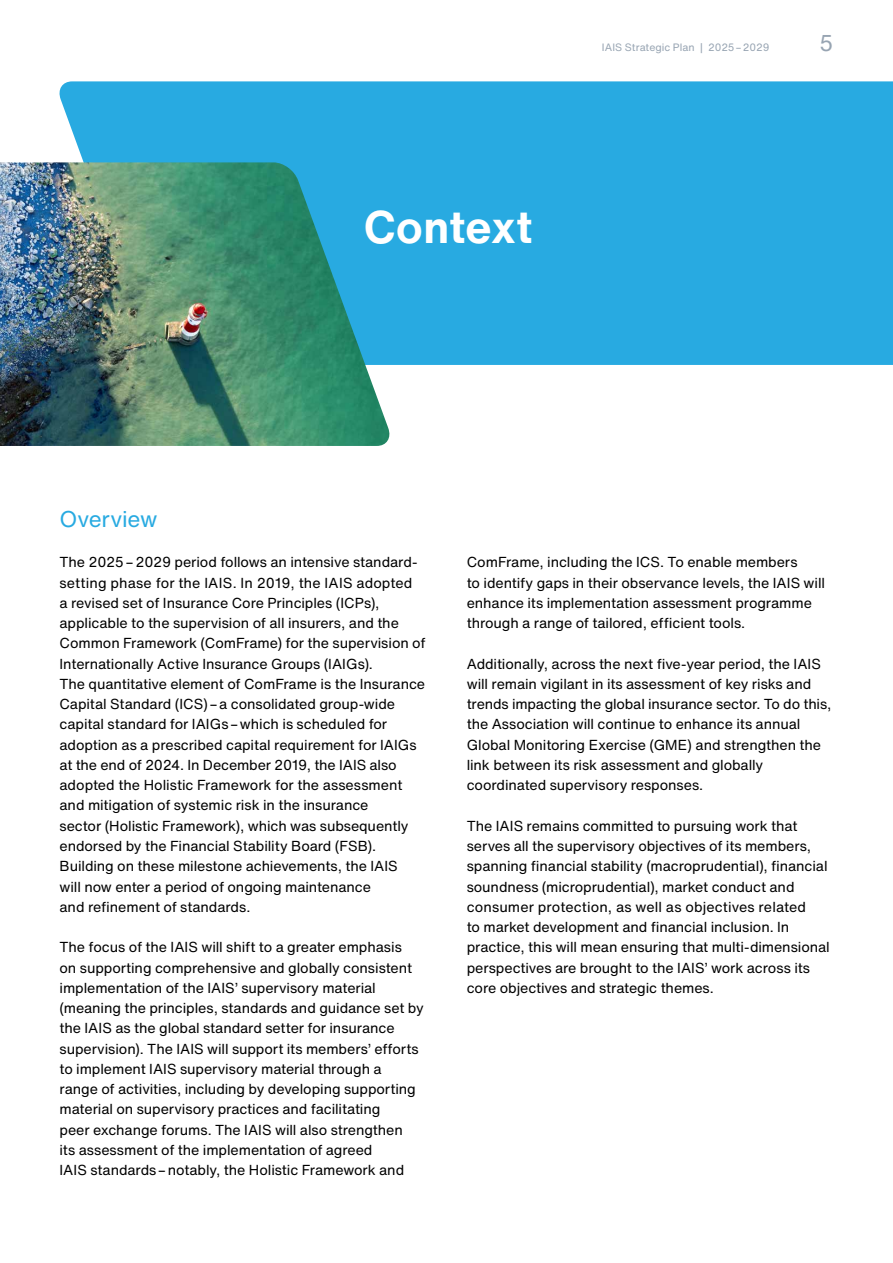
<style>
.page{position:relative;width:893px;height:1263px;background:#fff}
.page>*{position:absolute;margin:0;border:0;box-sizing:border-box;transform-origin:0 0}
.t1{font:700 45px "Helvetica Now Text";letter-spacing:.01em;color:#fff}
.t2{font:22.5px "Helvetica Now Text";letter-spacing:-.01em;color:#28aae1}
.t3{font:22.5px "Helvetica Now Text";color:#97a4b2}
.t4{font:14.25px/20.2px "Helvetica Now Text";letter-spacing:-.005em;color:#000}
.t5{font:10.5px "Helvetica Now Text";letter-spacing:.005em;color:#97a4b2}
</style>
<div class="page">
<div style="left:59px;top:81px;width:834px;height:284px;background:#28aae1"></div>
<img style="left:0;top:162px;width:392px;height:284px">
<h1 class="t1" style="left:364px;top:197px;width:170px">Context</h1>
<p class="t5" style="left:602px;top:40px;width:169px">IAIS Strategic Plan | 2025 – 2029</p>
<h2 class="t3" style="left:819px;top:28px;width:16px">5</h2>
<h2 class="t2" style="left:60px;top:504px;width:99px">Overview</h2>
<p class="t4" style="left:60px;top:552px;width:368px">The 2025 – 2029 period follows an intensive standard&shy;setting phase for the IAIS. In 2019, the IAIS adopted<br>a revised set of Insurance Core Principles (ICPs), applicable to the supervision of all insurers, and the Common Framework (ComFrame) for the supervision of Internationally Active Insurance Groups (IAIGs).<br>The quantitative element of ComFrame is the Insurance Capital Standard (ICS) – a consolidated group-wide capital standard for IAIGs – which is scheduled for adoption as a prescribed capital requirement for IAIGs at the end of 2024. In December 2019, the IAIS also adopted the Holistic Framework for the assessment and mitigation of systemic risk in the insurance<br>sector (Holistic Framework), which was subsequently endorsed by the Financial Stability Board (FSB).<br>Building on these milestone achievements, the IAIS<br>will now enter a period of ongoing maintenance<br>and refinement of standards.</p>
<p class="t4" style="left:60px;top:937px;width:366px">The focus of the IAIS will shift to a greater emphasis<br>on supporting comprehensive and globally consistent implementation of the IAIS’ supervisory material (meaning the principles, standards and guidance set by the IAIS as the global standard setter for insurance supervision). The IAIS will support its members’ efforts to implement IAIS supervisory material through a<br>range of activities, including by developing supporting material on supervisory practices and facilitating<br>peer exchange forums. The IAIS will also strengthen<br>its assessment of the implementation of agreed<br>IAIS standards – notably, the Holistic Framework and</p>
<p class="t4" style="left:467px;top:552px;width:360px">ComFrame, including the ICS. To enable members<br>to identify gaps in their observance levels, the IAIS will enhance its implementation assessment programme through a range of tailored, efficient tools.</p>
<p class="t4" style="left:467px;top:654px;width:366px">Additionally, across the next five-year period, the IAIS will remain vigilant in its assessment of key risks and trends impacting the global insurance sector. To do this, the Association will continue to enhance its annual Global Monitoring Exercise (GME) and strengthen the link between its risk assessment and globally coordinated supervisory responses.</p>
<p class="t4" style="left:467px;top:816px;width:365px">The IAIS remains committed to pursuing work that serves all the supervisory objectives of its members, spanning financial stability (macroprudential), financial soundness (microprudential), market conduct and consumer protection, as well as objectives related<br>to market development and financial inclusion. In practice, this will mean ensuring that multi-dimensional perspectives are brought to the IAIS’ work across its core objectives and strategic themes.</p>
</div>
